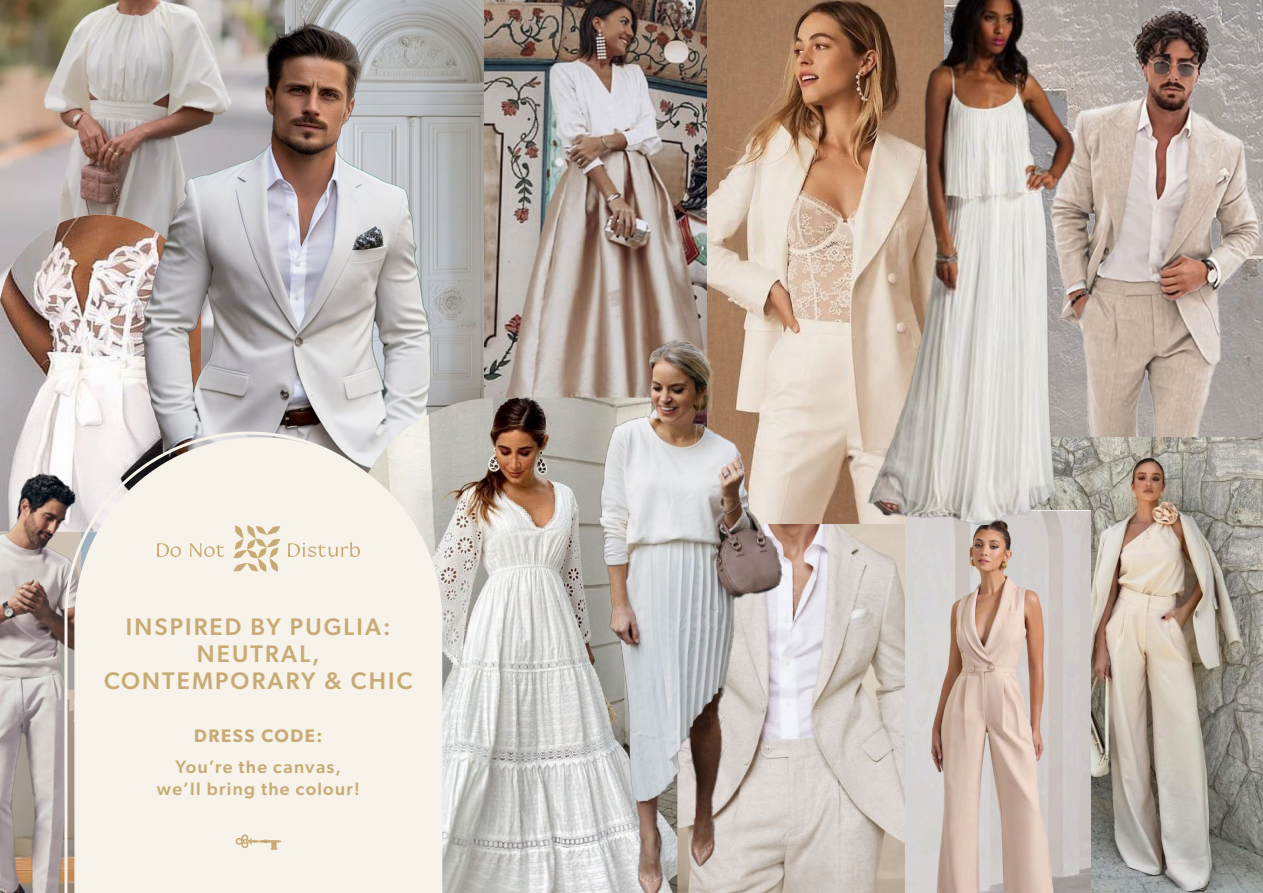
<style>
.page{position:relative;width:1263px;height:893px;background:#fff}
.page>*{position:absolute;margin:0;border:0;box-sizing:border-box;transform-origin:0 0}
.t1{font:500 24px/27px "Gibson";letter-spacing:.09em;color:#c8aa74;text-align:center}
.t2{font:600 18.3px "Gibson";letter-spacing:.09em;color:#c8aa74}
.t3{font:500 18px/22.5px "Gibson";letter-spacing:.07em;color:#c8aa74;text-align:center}
</style>
<div class="page">
<img style="left:455px;top:0;width:30px;height:398px">
<img style="left:809px;top:524px;width:97px;height:369px">
<img style="left:0;top:0;width:140px;height:215px">
<img style="left:706px;top:0;width:115px;height:523px">
<img style="left:485px;top:0;width:221px;height:398px">
<img style="left:0;top:215px;width:140px;height:248px">
<img style="left:140px;top:0;width:315px;height:430px">
<img style="left:0;top:463px;width:63px;height:430px">
<img style="left:358px;top:398px;width:204px;height:495px">
<svg style="left:63px;top:430px;width:374px;height:463px;background:#f1ede5"></svg>
<svg style="left:288px;top:542px;width:72px;height:15px"></svg>
<svg style="left:157px;top:543px;width:24px;height:14px"></svg>
<svg style="left:189px;top:543px;width:35px;height:14px"></svg>
<svg style="left:233px;top:525px;width:47px;height:47px;background:#e4d6bc"></svg>
<svg style="left:236px;top:835px;width:45px;height:15px"></svg>
<img style="left:562px;top:184px;width:247px;height:709px">
<img style="left:1135px;top:0;width:128px;height:438px">
<img style="left:1091px;top:438px;width:172px;height:455px">
<img style="left:906px;top:525px;width:185px;height:368px">
<img style="left:821px;top:0;width:314px;height:525px">
<p class="t1" style="left:104px;top:613px;width:310px">INSPIRED BY PUGLIA:<br>NEUTRAL,<br>CONTEMPORARY &amp; CHIC</p>
<p class="t2" style="left:194px;top:724px;width:130px">DRESS CODE:</p>
<p class="t3" style="left:157px;top:755px;width:204px">You’re the canvas, we’ll bring the colour!</p>
</div>
